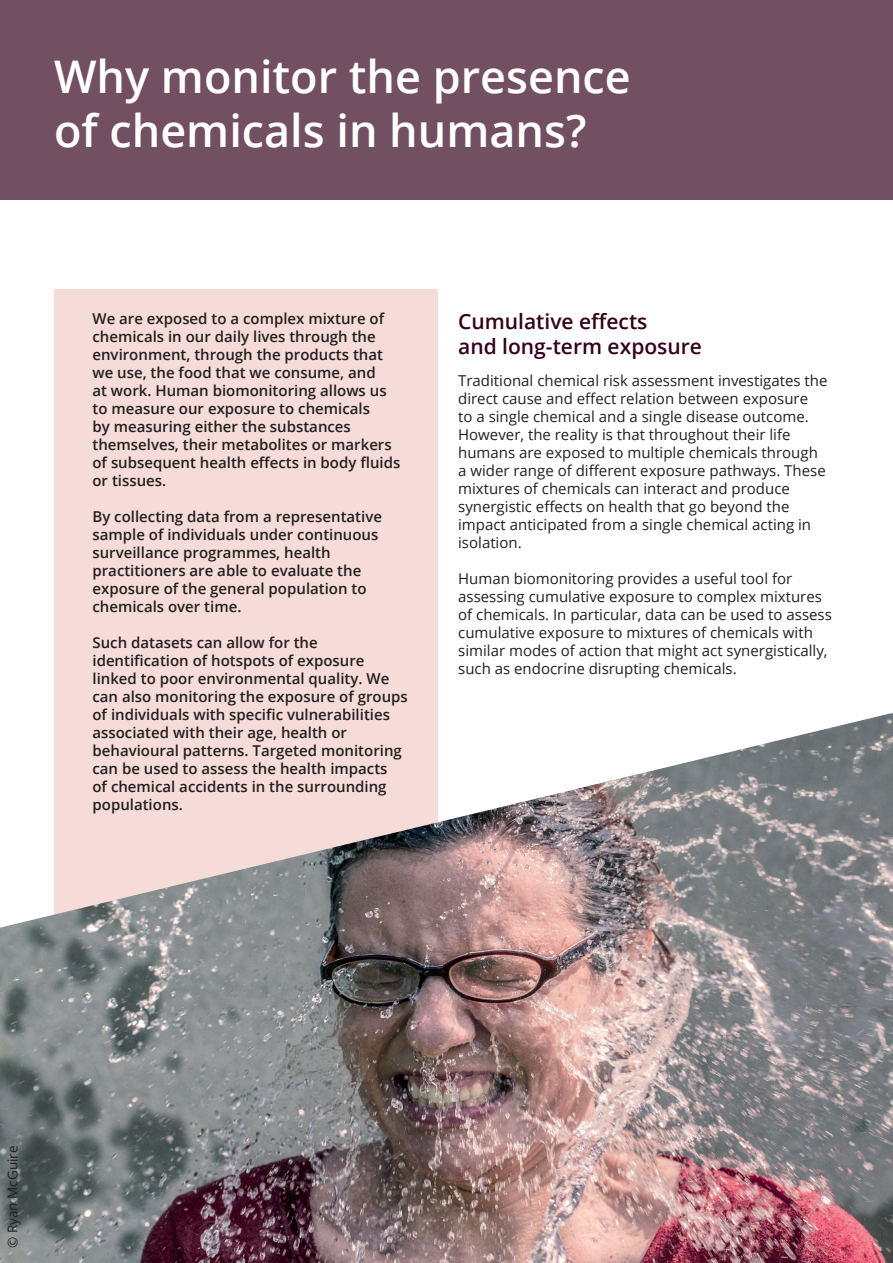
<style>
.page{position:relative;width:893px;height:1263px;background:#fff}
.page>*{position:absolute;margin:0;border:0;box-sizing:border-box;transform-origin:0 0}
.t1{font:600 45px/54px "Open Sans";color:#fff}
.t2{font:600 21px/25.2px "Open Sans";color:#33021c}
.t3{font:600 15px/18px "Open Sans";color:#231f20}
.t4{font:15px/18px "Open Sans";color:#231f20}
.t5{font:13.5px "Open Sans";color:#231f20}
</style>
<div class="page">
<div style="left:54px;top:289px;width:383px;height:661px;background:#f5dcd8"></div>
<div style="left:0;top:0;width:893px;height:199px;background:#724f61"></div>
<img style="left:0;top:713px;width:893px;height:550px">
<h1 class="t1" style="left:54px;top:49px;width:578px">Why monitor the presence of chemicals in humans?</h1>
<p class="t3" style="left:92px;top:309px;width:309px">We are exposed to a complex mixture of chemicals in our daily lives through the environment, through the products that we use, the food that we consume, and<br>at work. Human biomonitoring allows us to measure our exposure to chemicals<br>by measuring either the substances themselves, their metabolites or markers of subsequent health effects in body fluids or tissues.</p>
<p class="t3" style="left:92px;top:507px;width:291px">By collecting data from a representative sample of individuals under continuous surveillance programmes, health practitioners are able to evaluate the exposure of the general population to chemicals over time.</p>
<p class="t3" style="left:92px;top:633px;width:317px">Such datasets can allow for the identification of hotspots of exposure linked to poor environmental quality. We can also monitoring the exposure of groups of individuals with specific vulnerabilities associated with their age, health or behavioural patterns. Targeted monitoring can be used to assess the health impacts<br>of chemical accidents in the surrounding populations.</p>
<h2 class="t2" style="left:458px;top:308px;width:245px">Cumulative effects<br>and long-term exposure</h2>
<p class="t4" style="left:458px;top:371px;width:371px">Traditional chemical risk assessment investigates the direct cause and effect relation between exposure<br>to a single chemical and a single disease outcome.<br>However, the reality is that throughout their life humans are exposed to multiple chemicals through a wider range of different exposure pathways. These mixtures of chemicals can interact and produce synergistic effects on health that go beyond the impact anticipated from a single chemical acting in isolation.</p>
<p class="t4" style="left:458px;top:569px;width:375px">Human biomonitoring provides a useful tool for assessing cumulative exposure to complex mixtures of chemicals. In particular, data can be used to assess cumulative exposure to mixtures of chemicals with similar modes of action that might act synergistically, such as endocrine disrupting chemicals.</p>
<p class="t5" style="left:3px;top:1248px;width:104px;rotate:-90deg">© Ryan McGuire</p>
</div>
